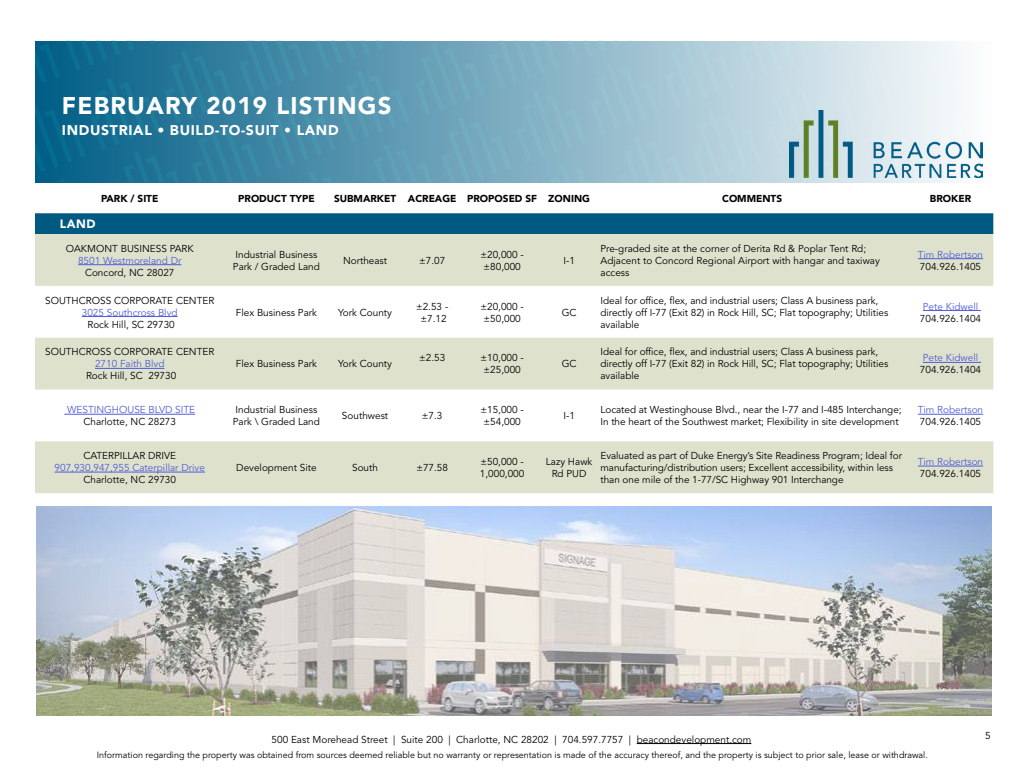
<style>
.page{position:relative;width:1024px;height:768px;background:#fff}
.page>*{position:absolute;margin:0;border:0;box-sizing:border-box;transform-origin:0 0}
.t1{font:900 24px "Avenir LT Std";letter-spacing:.05em;color:#fff}
.t2{font:900 14px "Avenir LT Std";letter-spacing:.05em;color:#fff}
.t3{font:900 12px "Avenir LT Std";color:#fff}
.t4{font:10px/12px "Avenir LT Std";color:#000}
.t5{font:10px "Avenir LT Std";color:#4f5cd6}
.t6{font:900 10px "Avenir LT Std";color:#000}
.t7{font:9px "Avenir LT Std";color:#000}
</style>
<div class="page">
<svg style="left:35px;top:41px;width:948px;height:141px;background:#71a6bc"></svg>
<hr style="left:637px;top:743px;width:114px;height:1px;background:#000">
<div style="left:35px;top:213px;width:958px;height:21px;background:#005981"></div>
<svg style="left:35px;top:234px;width:958px;height:259px"></svg>
<div style="left:35px;top:338px;width:958px;height:52px;background:#dee2cd"></div>
<hr style="left:78px;top:264px;width:103px;height:1px;background:#4f5cd6">
<hr style="left:918px;top:258px;width:65px;height:1px;background:#4f5cd6">
<hr style="left:82px;top:316px;width:96px;height:1px;background:#4f5cd6">
<hr style="left:923px;top:310px;width:58px;height:1px;background:#4f5cd6">
<hr style="left:95px;top:368px;width:69px;height:1px;background:#4f5cd6">
<hr style="left:923px;top:362px;width:58px;height:1px;background:#4f5cd6">
<hr style="left:64px;top:414px;width:131px;height:1px;background:#4f5cd6">
<hr style="left:918px;top:414px;width:65px;height:1px;background:#4f5cd6">
<hr style="left:55px;top:472px;width:150px;height:1px;background:#4f5cd6">
<hr style="left:918px;top:466px;width:65px;height:1px;background:#4f5cd6">
<img style="left:789px;top:111px;width:193px;height:67px">
<img style="left:37px;top:506px;width:955px;height:209px">
<h1 class="t1" style="left:62px;top:91px;width:331px">FEBRUARY 2019 LISTINGS</h1>
<h2 class="t2" style="left:62px;top:122px;width:278px">INDUSTRIAL • BUILD-TO-SUIT • LAND</h2>
<p class="t6" style="left:101px;top:192px;width:59px">PARK / SITE</p>
<p class="t6" style="left:238px;top:192px;width:78px">PRODUCT TYPE</p>
<p class="t6" style="left:334px;top:192px;width:257px">SUBMARKET ACREAGE PROPOSED SF ZONING</p>
<p class="t6" style="left:722px;top:192px;width:61px">COMMENTS</p>
<p class="t6" style="left:930px;top:192px;width:43px">BROKER</p>
<p class="t3" style="left:60px;top:217px;width:38px">LAND</p>
<p class="t4" style="left:66px;top:243px;width:130px">OAKMONT BUSINESS PARK</p>
<p class="t5" style="left:78px;top:255px;width:105px">8501 Westmoreland Dr</p>
<p class="t4" style="left:85px;top:267px;width:91px">Concord, NC 28027</p>
<p class="t4" style="left:233px;top:249px;width:89px">Industrial Business<br>Park / Graded Land</p>
<p class="t4" style="left:343px;top:255px;width:46px">Northeast</p>
<p class="t4" style="left:419px;top:255px;width:28px">±7.07</p>
<p class="t4" style="left:481px;top:249px;width:45px;text-align:center">±20,000 - ±80,000</p>
<p class="t4" style="left:563px;top:255px;width:13px">I-1</p>
<p class="t4" style="left:601px;top:243px;width:281px">Pre-graded site at the corner of Derita Rd &amp; Poplar Tent Rd;<br>Adjacent to Concord Regional Airport with hangar and taxiway access</p>
<p class="t5" style="left:918px;top:249px;width:67px">Tim Robertson</p>
<p class="t4" style="left:920px;top:261px;width:63px">704.926.1405</p>
<p class="t4" style="left:45px;top:294px;width:171px">SOUTHCROSS CORPORATE CENTER</p>
<p class="t5" style="left:82px;top:306px;width:97px">3025 Southcross Blvd</p>
<p class="t4" style="left:87px;top:318px;width:89px">Rock Hill, SC 29730</p>
<p class="t4" style="left:236px;top:306px;width:83px">Flex Business Park</p>
<p class="t4" style="left:338px;top:306px;width:55px">York County</p>
<p class="t4" style="left:416px;top:300px;width:34px;text-align:center">±2.53 - ±7.12</p>
<p class="t4" style="left:481px;top:300px;width:45px;text-align:center">±20,000 - ±50,000</p>
<p class="t4" style="left:562px;top:306px;width:16px">GC</p>
<p class="t4" style="left:601px;top:294px;width:289px">Ideal for office, flex, and industrial users; Class A business park, directly off I-77 (Exit 82) in Rock Hill, SC; Flat topography; Utilities available</p>
<p class="t5" style="left:923px;top:300px;width:57px">Pete Kidwell</p>
<p class="t4" style="left:920px;top:312px;width:63px">704.926.1404</p>
<p class="t4" style="left:45px;top:346px;width:171px">SOUTHCROSS CORPORATE CENTER</p>
<p class="t5" style="left:95px;top:358px;width:71px">2710 Faith Blvd</p>
<p class="t4" style="left:86px;top:370px;width:92px">Rock Hill, SC 29730</p>
<p class="t4" style="left:236px;top:358px;width:83px">Flex Business Park</p>
<p class="t4" style="left:338px;top:358px;width:55px">York County</p>
<p class="t4" style="left:419px;top:352px;width:28px">±2.53</p>
<p class="t4" style="left:481px;top:352px;width:45px;text-align:center">±10,000 - ±25,000</p>
<p class="t4" style="left:562px;top:358px;width:16px">GC</p>
<p class="t4" style="left:601px;top:346px;width:289px">Ideal for office, flex, and industrial users; Class A business park, directly off I-77 (Exit 82) in Rock Hill, SC; Flat topography; Utilities available</p>
<p class="t5" style="left:923px;top:352px;width:57px">Pete Kidwell</p>
<p class="t4" style="left:920px;top:364px;width:63px">704.926.1404</p>
<p class="t5" style="left:67px;top:404px;width:130px">WESTINGHOUSE BLVD SITE</p>
<p class="t4" style="left:83px;top:416px;width:94px">Charlotte, NC 28273</p>
<p class="t4" style="left:233px;top:404px;width:89px">Industrial Business<br>Park \ Graded Land</p>
<p class="t4" style="left:342px;top:410px;width:48px">Southwest</p>
<p class="t4" style="left:422px;top:410px;width:22px">±7.3</p>
<p class="t4" style="left:481px;top:404px;width:45px;text-align:center">±15,000 - ±54,000</p>
<p class="t4" style="left:563px;top:410px;width:13px">I-1</p>
<p class="t4" style="left:601px;top:404px;width:303px">Located at Westinghouse Blvd., near the I-77 and I-485 Interchange;<br>In the heart of the Southwest market; Flexibility in site development</p>
<p class="t5" style="left:918px;top:404px;width:67px">Tim Robertson</p>
<p class="t4" style="left:920px;top:416px;width:63px">704.926.1405</p>
<p class="t4" style="left:83px;top:450px;width:94px">CATERPILLAR DRIVE</p>
<p class="t5" style="left:55px;top:462px;width:152px">907,930,947,955 Caterpillar Drive</p>
<p class="t4" style="left:83px;top:474px;width:94px">Charlotte, NC 29730</p>
<p class="t4" style="left:236px;top:462px;width:82px">Development Site</p>
<p class="t4" style="left:352px;top:462px;width:27px">South</p>
<p class="t4" style="left:416px;top:462px;width:33px">±77.58</p>
<p class="t4" style="left:480px;top:456px;width:46px">±50,000 -<br>1,000,000</p>
<p class="t4" style="left:546px;top:456px;width:48px;text-align:center">Lazy Hawk<br>Rd PUD</p>
<p class="t4" style="left:601px;top:450px;width:303px">Evaluated as part of Duke Energy’s Site Readiness Program; Ideal for manufacturing/distribution users; Excellent accessibility, within less than one mile of the 1-77/SC Highway 901 Interchange</p>
<p class="t5" style="left:918px;top:456px;width:67px">Tim Robertson</p>
<p class="t4" style="left:920px;top:468px;width:63px">704.926.1405</p>
<p class="t4" style="left:272px;top:733px;width:481px">500 East Morehead Street | Suite 200 | Charlotte, NC 28202 | 704.597.7757 | beacondevelopment.com</p>
<p class="t7" style="left:97px;top:750px;width:833px">Information regarding the property was obtained from sources deemed reliable but no warranty or representation is made of the accuracy thereof, and the property is subject to prior sale, lease or withdrawal.</p>
<p class="t4" style="left:985px;top:730px;width:7px">5</p>
</div>
